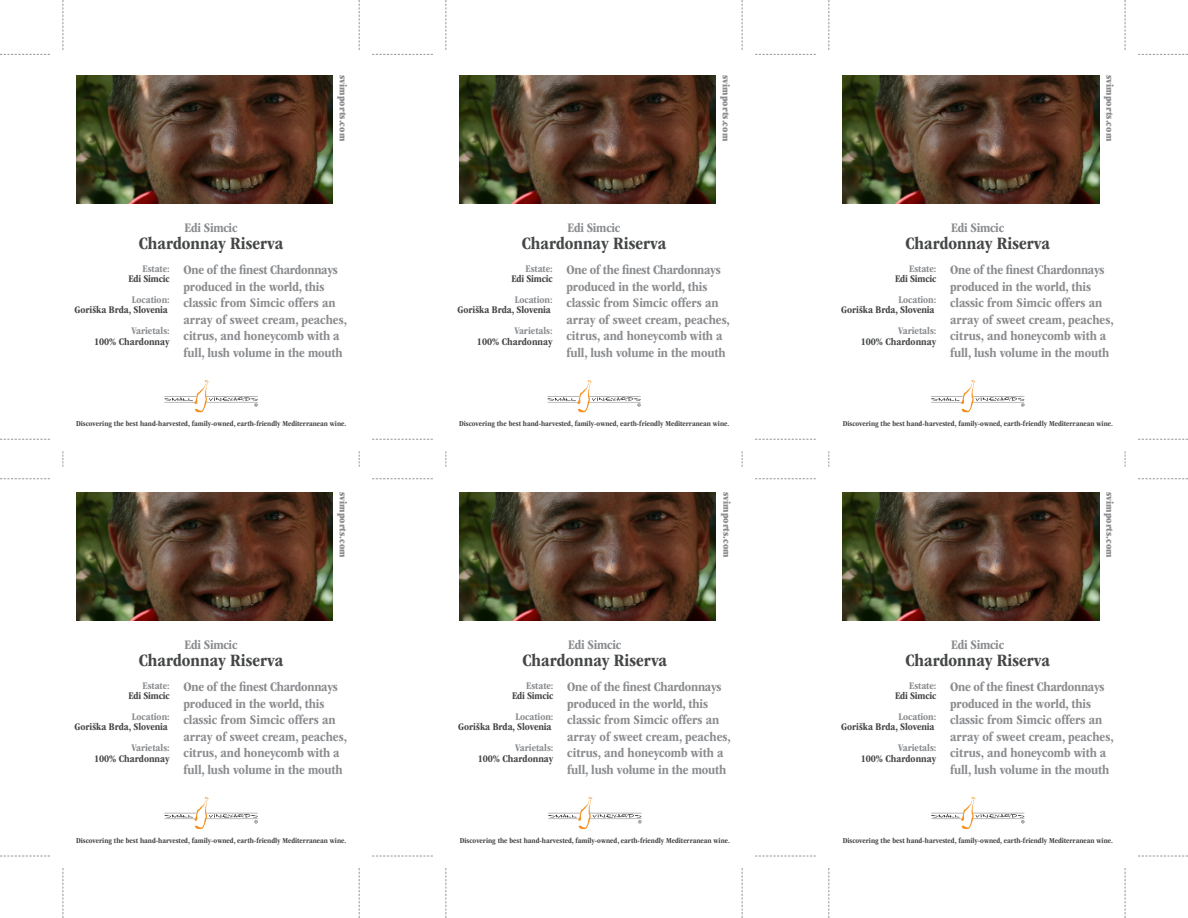
<style>
.page{position:relative;width:1188px;height:918px;background:#fff}
.page>*{position:absolute;margin:0;border:0;box-sizing:border-box;transform-origin:0 0}
.Paragraph_Style_1{font:700 condensed 18px "ITC Garamond Std";color:#454647}
.t1{font:700 condensed 13.5px/16.5px "ITC Garamond Std";letter-spacing:-.01em;color:#8a8c8f}
.t2{font:700 condensed 10.5px "ITC Garamond Std";color:#454647}
.t3{font:700 condensed 10.5px "ITC Garamond Std";letter-spacing:-.005em;color:#8a8c8f}
.t4{font:10.5px "ITC Garamond Std Ult Narrow";color:#8a8c8f}
.t5{font:700 condensed 10.5px "ITC Garamond Std";letter-spacing:-.02em;color:#454647}
.t6{font:700 condensed 7.8px "ITC Garamond Std";color:#454647}
</style>
<div class="page">
<svg style="left:372px;top:856px;width:61px;height:1px"></svg>
<svg style="left:372px;top:478px;width:61px;height:1px"></svg>
<svg style="left:372px;top:439px;width:61px;height:1px"></svg>
<svg style="left:372px;top:54px;width:61px;height:1px"></svg>
<svg style="left:755px;top:856px;width:61px;height:1px"></svg>
<svg style="left:755px;top:478px;width:61px;height:1px"></svg>
<svg style="left:755px;top:439px;width:61px;height:1px"></svg>
<svg style="left:755px;top:54px;width:61px;height:1px"></svg>
<svg style="left:0;top:856px;width:50px;height:1px"></svg>
<svg style="left:0;top:478px;width:50px;height:1px"></svg>
<svg style="left:0;top:439px;width:50px;height:1px"></svg>
<svg style="left:0;top:54px;width:50px;height:1px"></svg>
<svg style="left:1138px;top:856px;width:50px;height:1px"></svg>
<svg style="left:1138px;top:478px;width:50px;height:1px"></svg>
<svg style="left:1138px;top:439px;width:50px;height:1px"></svg>
<svg style="left:1138px;top:54px;width:50px;height:1px"></svg>
<svg style="left:446px;top:868px;width:1px;height:50px"></svg>
<svg style="left:359px;top:868px;width:1px;height:50px"></svg>
<svg style="left:63px;top:868px;width:1px;height:50px"></svg>
<svg style="left:742px;top:868px;width:1px;height:50px"></svg>
<svg style="left:828px;top:868px;width:1px;height:50px"></svg>
<svg style="left:1125px;top:868px;width:1px;height:50px"></svg>
<svg style="left:446px;top:0;width:1px;height:50px"></svg>
<svg style="left:359px;top:0;width:1px;height:50px"></svg>
<svg style="left:63px;top:0;width:1px;height:50px"></svg>
<svg style="left:742px;top:0;width:1px;height:50px"></svg>
<svg style="left:828px;top:0;width:1px;height:50px"></svg>
<svg style="left:1125px;top:0;width:1px;height:50px"></svg>
<svg style="left:446px;top:451px;width:1px;height:16px"></svg>
<svg style="left:359px;top:451px;width:1px;height:16px"></svg>
<svg style="left:63px;top:451px;width:1px;height:16px"></svg>
<svg style="left:742px;top:451px;width:1px;height:16px"></svg>
<svg style="left:828px;top:451px;width:1px;height:16px"></svg>
<svg style="left:1125px;top:451px;width:1px;height:16px"></svg>
<svg style="left:164px;top:380px;width:94px;height:32px"></svg>
<svg style="left:547px;top:380px;width:94px;height:32px"></svg>
<svg style="left:931px;top:380px;width:93px;height:32px"></svg>
<svg style="left:548px;top:797px;width:93px;height:32px"></svg>
<svg style="left:931px;top:797px;width:93px;height:32px"></svg>
<svg style="left:164px;top:797px;width:94px;height:32px"></svg>
<img style="left:76px;top:75px;width:257px;height:128px">
<img style="left:76px;top:493px;width:257px;height:128px">
<img style="left:459px;top:493px;width:257px;height:128px">
<img style="left:459px;top:75px;width:257px;height:128px">
<img style="left:843px;top:75px;width:256px;height:128px">
<img style="left:843px;top:493px;width:256px;height:128px">
<p class="t4" style="left:349px;top:75px;width:67px;rotate:90deg">svimports.com</p>
<p class="t1" style="left:185px;top:220px;width:54px">Edi Simcic</p>
<p class="Paragraph_Style_1" style="left:139px;top:233px;width:146px">Chardonnay Riserva</p>
<p class="t1" style="left:184px;top:262px;width:165px">One of the finest Chardonnays produced in the world, this classic from Simcic offers an array of sweet cream, peaches, citrus, and honeycomb with a full, lush volume in the mouth</p>
<p class="t3" style="left:142px;top:263px;width:29px">Estate:</p>
<p class="t5" style="left:129px;top:273px;width:43px">Edi Simcic</p>
<p class="t3" style="left:132px;top:294px;width:39px">Location:</p>
<p class="t2" style="left:74px;top:304px;width:95px">Goriška Brda, Slovenia</p>
<p class="t3" style="left:131px;top:325px;width:40px">Varietals:</p>
<p class="t2" style="left:94px;top:336px;width:77px">100% Chardonnay</p>
<p class="t6" style="left:76px;top:419px;width:272px">Discovering the best hand-harvested, family-owned, earth-friendly Mediterranean wine.</p>
<p class="t4" style="left:349px;top:492px;width:67px;rotate:90deg">svimports.com</p>
<p class="t1" style="left:185px;top:637px;width:54px">Edi Simcic</p>
<p class="Paragraph_Style_1" style="left:139px;top:650px;width:146px">Chardonnay Riserva</p>
<p class="t1" style="left:184px;top:679px;width:165px">One of the finest Chardonnays produced in the world, this classic from Simcic offers an array of sweet cream, peaches, citrus, and honeycomb with a full, lush volume in the mouth</p>
<p class="t3" style="left:142px;top:680px;width:29px">Estate:</p>
<p class="t5" style="left:129px;top:690px;width:43px">Edi Simcic</p>
<p class="t3" style="left:132px;top:711px;width:39px">Location:</p>
<p class="t2" style="left:74px;top:721px;width:95px">Goriška Brda, Slovenia</p>
<p class="t3" style="left:131px;top:742px;width:40px">Varietals:</p>
<p class="t2" style="left:94px;top:753px;width:77px">100% Chardonnay</p>
<p class="t6" style="left:76px;top:836px;width:272px">Discovering the best hand-harvested, family-owned, earth-friendly Mediterranean wine.</p>
<p class="t4" style="left:732px;top:75px;width:67px;rotate:90deg">svimports.com</p>
<p class="t1" style="left:568px;top:220px;width:54px">Edi Simcic</p>
<p class="Paragraph_Style_1" style="left:522px;top:233px;width:146px">Chardonnay Riserva</p>
<p class="t1" style="left:566px;top:262px;width:165px">One of the finest Chardonnays produced in the world, this classic from Simcic offers an array of sweet cream, peaches, citrus, and honeycomb with a full, lush volume in the mouth</p>
<p class="t3" style="left:525px;top:263px;width:29px">Estate:</p>
<p class="t5" style="left:511px;top:273px;width:43px">Edi Simcic</p>
<p class="t3" style="left:515px;top:294px;width:39px">Location:</p>
<p class="t2" style="left:457px;top:304px;width:95px">Goriška Brda, Slovenia</p>
<p class="t3" style="left:514px;top:325px;width:40px">Varietals:</p>
<p class="t2" style="left:477px;top:336px;width:77px">100% Chardonnay</p>
<p class="t6" style="left:459px;top:419px;width:272px">Discovering the best hand-harvested, family-owned, earth-friendly Mediterranean wine.</p>
<p class="t4" style="left:733px;top:492px;width:67px;rotate:90deg">svimports.com</p>
<p class="t1" style="left:568px;top:637px;width:54px">Edi Simcic</p>
<p class="Paragraph_Style_1" style="left:522px;top:650px;width:146px">Chardonnay Riserva</p>
<p class="t1" style="left:567px;top:679px;width:165px">One of the finest Chardonnays produced in the world, this classic from Simcic offers an array of sweet cream, peaches, citrus, and honeycomb with a full, lush volume in the mouth</p>
<p class="t3" style="left:526px;top:680px;width:29px">Estate:</p>
<p class="t5" style="left:512px;top:690px;width:43px">Edi Simcic</p>
<p class="t3" style="left:516px;top:711px;width:39px">Location:</p>
<p class="t2" style="left:458px;top:721px;width:95px">Goriška Brda, Slovenia</p>
<p class="t3" style="left:515px;top:742px;width:40px">Varietals:</p>
<p class="t2" style="left:478px;top:753px;width:77px">100% Chardonnay</p>
<p class="t6" style="left:460px;top:836px;width:272px">Discovering the best hand-harvested, family-owned, earth-friendly Mediterranean wine.</p>
<p class="t4" style="left:1116px;top:75px;width:67px;rotate:90deg">svimports.com</p>
<p class="t1" style="left:951px;top:220px;width:54px">Edi Simcic</p>
<p class="Paragraph_Style_1" style="left:905px;top:233px;width:146px">Chardonnay Riserva</p>
<p class="t1" style="left:950px;top:262px;width:165px">One of the finest Chardonnays produced in the world, this classic from Simcic offers an array of sweet cream, peaches, citrus, and honeycomb with a full, lush volume in the mouth</p>
<p class="t3" style="left:909px;top:263px;width:29px">Estate:</p>
<p class="t5" style="left:895px;top:273px;width:43px">Edi Simcic</p>
<p class="t3" style="left:898px;top:294px;width:39px">Location:</p>
<p class="t2" style="left:841px;top:304px;width:95px">Goriška Brda, Slovenia</p>
<p class="t3" style="left:898px;top:325px;width:40px">Varietals:</p>
<p class="t2" style="left:861px;top:336px;width:77px">100% Chardonnay</p>
<p class="t6" style="left:843px;top:419px;width:272px">Discovering the best hand-harvested, family-owned, earth-friendly Mediterranean wine.</p>
<p class="t4" style="left:1116px;top:492px;width:67px;rotate:90deg">svimports.com</p>
<p class="t1" style="left:951px;top:637px;width:54px">Edi Simcic</p>
<p class="Paragraph_Style_1" style="left:905px;top:650px;width:146px">Chardonnay Riserva</p>
<p class="t1" style="left:950px;top:679px;width:165px">One of the finest Chardonnays produced in the world, this classic from Simcic offers an array of sweet cream, peaches, citrus, and honeycomb with a full, lush volume in the mouth</p>
<p class="t3" style="left:909px;top:680px;width:29px">Estate:</p>
<p class="t5" style="left:895px;top:690px;width:43px">Edi Simcic</p>
<p class="t3" style="left:898px;top:711px;width:39px">Location:</p>
<p class="t2" style="left:841px;top:721px;width:95px">Goriška Brda, Slovenia</p>
<p class="t3" style="left:898px;top:742px;width:40px">Varietals:</p>
<p class="t2" style="left:861px;top:753px;width:77px">100% Chardonnay</p>
<p class="t6" style="left:843px;top:836px;width:272px">Discovering the best hand-harvested, family-owned, earth-friendly Mediterranean wine.</p>
</div>
